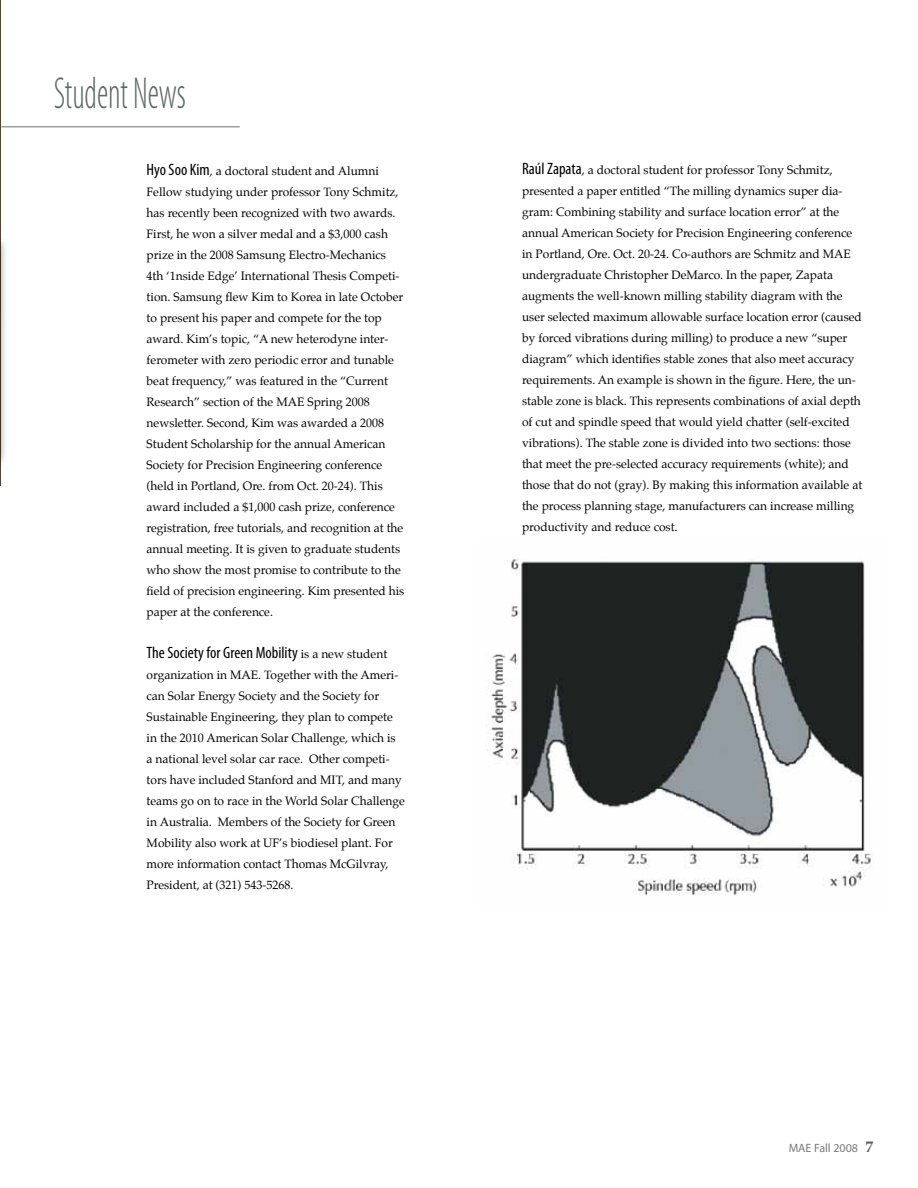
<style>
.page{position:relative;width:918px;height:1188px;background:#fff}
.page>*{position:absolute;margin:0;border:0;box-sizing:border-box;transform-origin:0 0}
.t1{font:300 condensed 45px "Myriad Pro";color:#5c6964;scale:.75 1}
.t2{font:condensed 16.5px "Myriad Pro";color:#000}
.t3{font:700 15.9px "Palatino";color:#58595b}
.t4{font:12px/21px "Palatino";color:#000}
.t5{font:12px "Myriad Pro";color:#767d79}
.s1{font-family:"Myriad Pro";font-stretch:condensed;font-size:16.5px}
.s2{font-family:"Palatino";font-stretch:normal;font-size:12px}
</style>
<div class="page">
<img style="left:487px;top:559px;width:388px;height:336px">
<hr style="left:1px;top:126px;width:239px;height:1px;background:#69736e">
<div style="left:0;top:235px;width:8px;height:234px;background:#000;opacity:.5"></div>
<h1 class="t1" style="left:54px;top:69px;width:178px">Student News</h1>
<p class="t4" style="left:147px;top:160px;width:259px"><span class="s1">Hyo Soo Kim</span>, a doctoral student and Alumni Fellow studying under professor Tony Schmitz, has recently been recognized with two awards.<br>First, he won a silver medal and a $3,000 cash prize in the 2008 Samsung Electro-Mechanics 4th ‘1nside Edge’ International Thesis Competi&shy;tion. Samsung flew Kim to Korea in late October to present his paper and compete for the top award. Kim’s topic, “A new heterodyne inter&shy;ferometer with zero periodic error and tunable beat frequency,” was featured in the “Current Research” section of the MAE Spring 2008 newsletter. Second, Kim was awarded a 2008<br>Student Scholarship for the annual American Society for Precision Engineering conference (held in Portland, Ore. from Oct. 20-24). This award included a $1,000 cash prize, conference registration, free tutorials, and recognition at the annual meeting. It is given to graduate students who show the most promise to contribute to the field of precision engineering. Kim presented his paper at the conference.</p>
<h2 class="t2" style="left:147px;top:642px;width:242px">The Society for Green Mobility <span class="s2">is a new student</span></h2>
<p class="t4" style="left:147px;top:664px;width:260px">organization in MAE. Together with the Ameri&shy;can Solar Energy Society and the Society for Sustainable Engineering, they plan to compete in the 2010 American Solar Challenge, which is<br>a national level solar car race. Other competi&shy;tors have included Stanford and MIT, and many teams go on to race in the World Solar Challenge in Australia. Members of the Society for Green Mobility also work at UF’s biodiesel plant. For more information contact Thomas McGilvray, President, at (321) 543-5268.</p>
<p class="t4" style="left:522px;top:159px;width:342px"><span class="s1">Raúl Zapata</span>, a doctoral student for professor Tony Schmitz, presented a paper entitled “The milling dynamics super dia&shy;gram: Combining stability and surface location error” at the annual American Society for Precision Engineering conference in Portland, Ore. Oct. 20-24. Co-authors are Schmitz and MAE undergraduate Christopher DeMarco. In the paper, Zapata augments the well-known milling stability diagram with the user selected maximum allowable surface location error (caused by forced vibrations during milling) to produce a new “super diagram” which identifies stable zones that also meet accuracy requirements. An example is shown in the figure. Here, the un&shy;stable zone is black. This represents combinations of axial depth of cut and spindle speed that would yield chatter (self-excited vibrations). The stable zone is divided into two sections: those that meet the pre-selected accuracy requirements (white); and those that do not (gray). By making this information available at the process planning stage, manufacturers can increase milling productivity and reduce cost.</p>
<p class="t5" style="left:789px;top:1141px;width:71px">MAE Fall 2008</p>
<h3 class="t3" style="left:866px;top:1133px;width:9px">7</h3>
</div>
